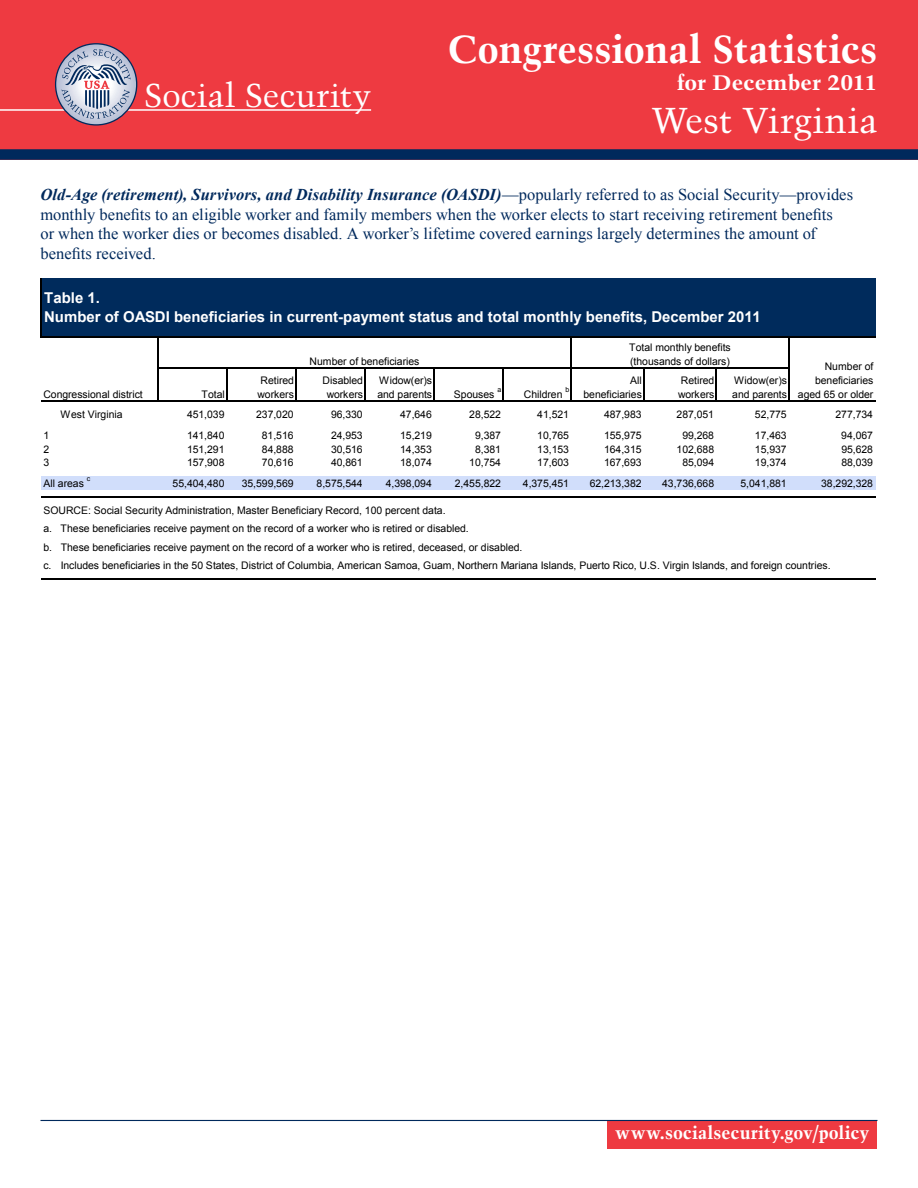
<style>
.page{position:relative;width:918px;height:1188px;background:#fff}
.page>*{position:absolute;margin:0;border:0;box-sizing:border-box;transform-origin:0 0}
.t1{font:700 39px "Trump Mediaeval";color:#fff}
.t2{font:36px "Trump Mediaeval";color:#fff}
.t3{font:33px "Trump Mediaeval";letter-spacing:-.005em;color:#fff}
.t4{font:700 21px "Trump Mediaeval";letter-spacing:-.005em;color:#fff;scale:1.1 1}
.t5{font:700 18px "Trump Mediaeval";letter-spacing:.005em;color:#fff}
.t6{font:16.5px/19.5px "Times New Roman";color:#00295c}
.t7{font:700 15px/19.2px "Arial";color:#fff}
.t8{font:10.5px/13.6px "Arial";letter-spacing:-.005em;color:#000}
.t9{font:7.05px "Arial";color:#000}
.s1{font-weight:700;font-style:italic}
</style>
<div class="page">
<div style="left:0;top:0;width:918px;height:160px;background:#ee3a41"></div>
<div style="left:0;top:149px;width:918px;height:11px;background:#00295c"></div>
<hr style="left:0;top:109px;width:371px;height:2px;background:#fff">
<div style="left:608px;top:1121px;width:270px;height:28px;background:#ee3a41"></div>
<hr style="left:40px;top:1120px;width:838px;height:1px;background:#00295c">
<svg style="left:56px;top:44px;width:81px;height:81px"></svg>
<div style="left:55px;top:43px;width:82px;height:83px;border:1px solid #00295c;border-radius:50%"></div>
<svg style="left:62px;top:49px;width:69px;height:70px;background:#afadc0"></svg>
<div style="left:41px;top:278px;width:834px;height:60px;background:#002b5c"></div>
<div style="left:41px;top:476px;width:834px;height:14px;background:#d1defb"></div>
<hr style="left:41px;top:278px;width:1px;height:60px;background:#000">
<hr style="left:157px;top:338px;width:1px;height:64px;background:#000">
<hr style="left:570px;top:338px;width:2px;height:64px;background:#000">
<hr style="left:788px;top:338px;width:1px;height:64px;background:#000">
<hr style="left:226px;top:369px;width:1px;height:33px;background:#000">
<hr style="left:295px;top:369px;width:1px;height:33px;background:#000">
<hr style="left:364px;top:369px;width:2px;height:33px;background:#000">
<hr style="left:433px;top:369px;width:2px;height:33px;background:#000">
<hr style="left:502px;top:369px;width:2px;height:33px;background:#000">
<hr style="left:643px;top:369px;width:1px;height:33px;background:#000">
<hr style="left:716px;top:369px;width:1px;height:33px;background:#000">
<hr style="left:42px;top:337px;width:833px;height:1px;background:#000">
<hr style="left:158px;top:367px;width:631px;height:2px;background:#000">
<hr style="left:41px;top:400px;width:834px;height:2px;background:#000">
<hr style="left:41px;top:496px;width:834px;height:2px;background:#000">
<hr style="left:41px;top:578px;width:834px;height:1px;background:#000">
<h3 class="t3" style="left:144px;top:75px;width:228px">Social Security</h3>
<h1 class="t1" style="left:447px;top:24px;width:432px">Congressional Statistics</h1>
<h3 class="t4" style="left:677px;top:69px;width:184px">for December 2011</h3>
<h2 class="t2" style="left:652px;top:98px;width:227px">West Virginia</h2>
<p class="t6" style="left:40px;top:185px;width:814px"><span class="s1">Old-Age (retirement), Survivors, and Disability Insurance (OASDI)</span>—popularly referred to as Social Security—provides monthly benefits to an eligible worker and family members when the worker elects to start receiving retirement benefits<br>or when the worker dies or becomes disabled. A worker’s lifetime covered earnings largely determines the amount of benefits received.</p>
<p class="t7" style="left:44px;top:288px;width:718px">Table 1.<br>Number of OASDI beneficiaries in current-payment status and total monthly benefits, December 2011</p>
<p class="t8" style="left:310px;top:354px;width:111px">Number of beneficiaries</p>
<p class="t8" style="left:629px;top:341px;width:103px">Total monthly benefits (thousands of dollars)</p>
<p class="t8" style="left:798px;top:360px;width:77px;text-align:right">Number of beneficiaries aged 65 or older</p>
<p class="t8" style="left:258px;top:374px;width:38px">Retired workers</p>
<p class="t8" style="left:323px;top:374px;width:42px;text-align:center">Disabled workers</p>
<p class="t8" style="left:377px;top:374px;width:56px">Widow(er)s and parents</p>
<p class="t9" style="left:565px;top:385px;width:5px">b</p>
<p class="t8" style="left:584px;top:374px;width:60px;text-align:right">All beneficiaries</p>
<p class="t8" style="left:678px;top:374px;width:38px">Retired workers</p>
<p class="t8" style="left:732px;top:374px;width:56px">Widow(er)s and parents</p>
<p class="t8" style="left:454px;top:387px;width:42px">Spouses</p>
<p class="t9" style="left:497px;top:385px;width:5px">a</p>
<p class="t8" style="left:524px;top:387px;width:40px">Children</p>
<p class="t8" style="left:202px;top:387px;width:25px">Total</p>
<p class="t8" style="left:43px;top:387px;width:101px">Congressional district</p>
<p class="t8" style="left:43px;top:428px;width:7px;text-align:justify">1<br>2<br>3</p>
<p class="t8" style="left:43px;top:476px;width:42px">All areas</p>
<p class="t9" style="left:87px;top:474px;width:5px">c</p>
<p class="t8" style="left:61px;top:522px;width:410px">These beneficiaries receive payment on the record of a worker who is retired or disabled.</p>
<p class="t8" style="left:61px;top:408px;width:63px">West Virginia</p>
<p class="t8" style="left:187px;top:408px;width:39px">451,039</p>
<p class="t8" style="left:256px;top:408px;width:39px">237,020</p>
<p class="t8" style="left:331px;top:408px;width:33px">96,330</p>
<p class="t8" style="left:400px;top:408px;width:33px">47,646</p>
<p class="t8" style="left:469px;top:408px;width:33px">28,522</p>
<p class="t8" style="left:537px;top:408px;width:33px">41,521</p>
<p class="t8" style="left:604px;top:408px;width:39px">487,983</p>
<p class="t8" style="left:677px;top:408px;width:39px">287,051</p>
<p class="t8" style="left:755px;top:408px;width:33px">52,775</p>
<p class="t8" style="left:836px;top:408px;width:39px">277,734</p>
<p class="t8" style="left:187px;top:428px;width:39px">141,840</p>
<p class="t8" style="left:262px;top:428px;width:33px">81,516</p>
<p class="t8" style="left:331px;top:428px;width:33px">24,953</p>
<p class="t8" style="left:400px;top:428px;width:33px">15,219</p>
<p class="t8" style="left:475px;top:428px;width:27px">9,387</p>
<p class="t8" style="left:537px;top:428px;width:33px">10,765</p>
<p class="t8" style="left:604px;top:428px;width:39px">155,975</p>
<p class="t8" style="left:682px;top:428px;width:33px">99,268</p>
<p class="t8" style="left:755px;top:428px;width:33px">17,463</p>
<p class="t8" style="left:841px;top:428px;width:33px">94,067</p>
<p class="t8" style="left:187px;top:442px;width:39px">151,291</p>
<p class="t8" style="left:262px;top:442px;width:33px">84,888</p>
<p class="t8" style="left:331px;top:442px;width:33px">30,516</p>
<p class="t8" style="left:400px;top:442px;width:33px">14,353</p>
<p class="t8" style="left:475px;top:442px;width:27px">8,381</p>
<p class="t8" style="left:537px;top:442px;width:33px">13,153</p>
<p class="t8" style="left:604px;top:442px;width:39px">164,315</p>
<p class="t8" style="left:677px;top:442px;width:39px">102,688</p>
<p class="t8" style="left:755px;top:442px;width:33px">15,937</p>
<p class="t8" style="left:841px;top:442px;width:33px">95,628</p>
<p class="t8" style="left:187px;top:456px;width:39px">157,908</p>
<p class="t8" style="left:262px;top:456px;width:33px">70,616</p>
<p class="t8" style="left:331px;top:456px;width:33px">40,861</p>
<p class="t8" style="left:400px;top:456px;width:33px">18,074</p>
<p class="t8" style="left:469px;top:456px;width:33px">10,754</p>
<p class="t8" style="left:537px;top:456px;width:33px">17,603</p>
<p class="t8" style="left:604px;top:456px;width:39px">167,693</p>
<p class="t8" style="left:682px;top:456px;width:33px">85,094</p>
<p class="t8" style="left:755px;top:456px;width:33px">19,374</p>
<p class="t8" style="left:841px;top:456px;width:33px">88,039</p>
<p class="t8" style="left:173px;top:476px;width:53px">55,404,480</p>
<p class="t8" style="left:242px;top:476px;width:53px">35,599,569</p>
<p class="t8" style="left:317px;top:476px;width:48px">8,575,544</p>
<p class="t8" style="left:386px;top:476px;width:48px">4,398,094</p>
<p class="t8" style="left:455px;top:476px;width:48px">2,455,822</p>
<p class="t8" style="left:523px;top:476px;width:48px">4,375,451</p>
<p class="t8" style="left:590px;top:476px;width:53px">62,213,382</p>
<p class="t8" style="left:662px;top:476px;width:53px">43,736,668</p>
<p class="t8" style="left:741px;top:476px;width:48px">5,041,881</p>
<p class="t8" style="left:821px;top:476px;width:53px">38,292,328</p>
<p class="t8" style="left:43px;top:504px;width:404px">SOURCE: Social Security Administration, Master Beneficiary Record, 100 percent data.</p>
<p class="t8" style="left:43px;top:520px;width:10px;line-height:18.1px;text-align:justify">a. b. c.</p>
<p class="t8" style="left:61px;top:538px;width:771px;line-height:18.1px">These beneficiaries receive payment on the record of a worker who is retired, deceased, or disabled.<br>Includes beneficiaries in the 50 States, District of Columbia, American Samoa, Guam, Northern Mariana Islands, Puerto Rico, U.S. Virgin Islands, and foreign countries.</p>
<h3 class="t5" style="left:615px;top:1121px;width:256px">www.socialsecurity.gov/policy</h3>
</div>
